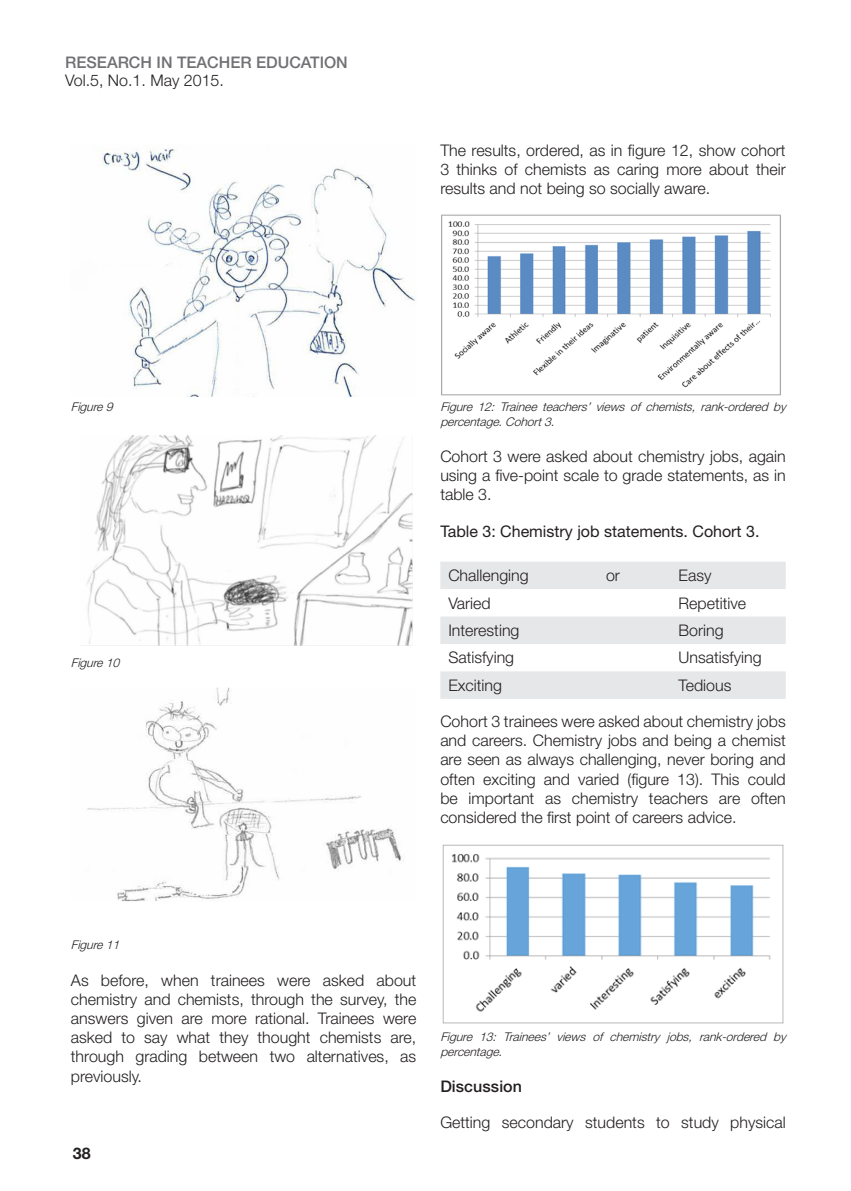
<style>
.page{position:relative;width:851px;height:1191px;background:#fff}
.page>*{position:absolute;margin:0;border:0;box-sizing:border-box;transform-origin:0 0}
.t1{font:300 16px/19.2px "Helvetica Neue LT Std";color:#231f20;text-align:justify}
.t2{font:16px "Helvetica Neue LT Std";color:#231f20}
.t3{font:500 16px "Helvetica Neue LT Std";color:#717074}
.t4{font:500 16px "Helvetica Neue LT Std";letter-spacing:.005em;color:#231f20}
.t5{font:700 16px "Helvetica Neue LT Std";color:#231f20}
.t6{font:italic 300 12px/14.4px "Helvetica Neue LT Std";color:#231f20}
</style>
<div class="page">
<img style="left:98px;top:148px;width:318px;height:249px">
<img style="left:81px;top:435px;width:332px;height:211px">
<img style="left:87px;top:687px;width:317px;height:215px">
<img style="left:441px;top:214px;width:340px;height:182px">
<svg style="left:440px;top:562px;width:345px;height:137px;fill:#e6e7e9"></svg>
<img style="left:442px;top:844px;width:342px;height:180px">
<p class="t3" style="left:65px;top:53px;width:284px">RESEARCH IN TEACHER EDUCATION</p>
<p class="t1" style="left:65px;top:71px;width:160px">Vol.5, No.1. May 2015.</p>
<p class="t1" style="left:440px;top:140px;width:347px">The results, ordered, as in figure 12, show cohort 3 thinks of chemists as caring more about their results and not being so socially aware.</p>
<p class="t6" style="left:71px;top:400px;width:47px">Figure9</p>
<p class="t6" style="left:71px;top:655px;width:54px">Figure10</p>
<p class="t6" style="left:440px;top:400px;width:347px">Figure 12: Trainee teachers’ views of chemists, rank-ordered by percentage.Cohort3.</p>
<p class="t1" style="left:440px;top:446px;width:347px">Cohort 3 were asked about chemistry jobs, again using a five-point scale to grade statements, as in table 3.</p>
<p class="t2" style="left:440px;top:521px;width:320px">Table 3: Chemistry job statements. Cohort 3.</p>
<p class="t1" style="left:448px;top:565px;width:82px">Challenging</p>
<p class="t1" style="left:606px;top:565px;width:15px">or</p>
<p class="t1" style="left:678px;top:565px;width:34px">Easy</p>
<p class="t1" style="left:448px;top:593px;width:44px">Varied</p>
<p class="t1" style="left:678px;top:593px;width:69px">Repetitive</p>
<p class="t1" style="left:448px;top:620px;width:73px">Interesting</p>
<p class="t1" style="left:678px;top:620px;width:47px">Boring</p>
<p class="t1" style="left:448px;top:648px;width:67px">Satisfying</p>
<p class="t1" style="left:678px;top:648px;width:84px">Unsatisfying</p>
<p class="t1" style="left:448px;top:675px;width:55px">Exciting</p>
<p class="t1" style="left:678px;top:675px;width:54px">Tedious</p>
<p class="t1" style="left:440px;top:711px;width:347px">Cohort 3 trainees were asked about chemistry jobs and careers. Chemistry jobs and being a chemist are seen as always challenging, never boring and often exciting and varied (figure 13). This could be important as chemistry teachers are often considered the first point of careers advice.</p>
<p class="t6" style="left:71px;top:937px;width:54px">Figure11</p>
<p class="t1" style="left:71px;top:970px;width:347px">As before, when trainees were asked about chemistry and chemists, through the survey, the answers given are more rational. Trainees were asked to say what they thought chemists are, through grading between two alternatives, as previously.</p>
<p class="t5" style="left:73px;top:1143px;width:19px">38</p>
<p class="t6" style="left:440px;top:1029px;width:347px">Figure 13: Trainees’ views of chemistry jobs, rank-ordered by percentage.</p>
<p class="t4" style="left:440px;top:1076px;width:83px">Discussion</p>
<p class="t1" style="left:440px;top:1112px;width:347px">Getting secondary students to study physical</p>
</div>
